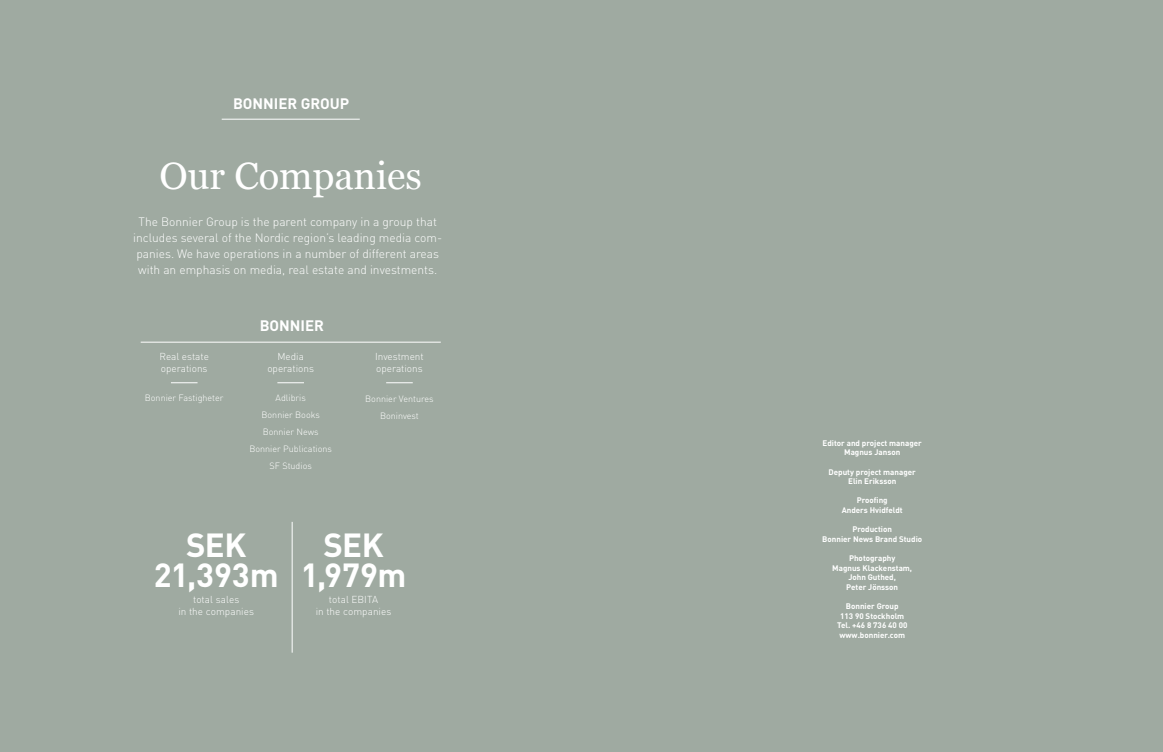
<style>
.page{position:relative;width:1163px;height:752px;background:#fff}
.page>*{position:absolute;margin:0;border:0;box-sizing:border-box;transform-origin:0 0}
.t1{font:38px "Georgia";color:#fff}
.t2{font:700 33px/30px "DIN Pro";letter-spacing:-.01em;color:#fff;text-align:center}
.t3{font:700 15px "DIN Pro";color:#fff}
.t4{font:300 12px/16px "DIN Pro";color:#fff;text-align:center}
.t5{font:300 10px/12px "DIN Pro";color:#fff;text-align:center}
.t6{font:300 9px/17px "DIN Pro";color:#fff;text-align:center}
.t7{font:700 8px/9.6px "DIN Pro";color:#fff;text-align:center}
</style>
<div class="page">
<div style="left:0;top:0;width:1162px;height:751px;background:#9faaa1"></div>
<svg style="left:277px;top:382px;width:27px;height:1px"></svg>
<svg style="left:386px;top:382px;width:26px;height:1px"></svg>
<svg style="left:171px;top:382px;width:26px;height:1px"></svg>
<hr style="left:141px;top:342px;width:300px;height:1px;background:#fff">
<hr style="left:292px;top:521px;width:1px;height:131px;background:#fff">
<hr style="left:222px;top:119px;width:138px;height:1px;background:#fff">
<h3 class="t3" style="left:233px;top:93px;width:118px">BONNIER GROUP</h3>
<h1 class="t1" style="left:159px;top:148px;width:264px">Our Companies</h1>
<h3 class="t4" style="left:133px;top:213px;width:310px">The Bonnier Group is the parent company in a group that includes several of the Nordic region’s leading media com&shy;panies. We have operations in a number of different areas with an emphasis on media, real estate and investments.</h3>
<p class="t5" style="left:159px;top:350px;width:51px;text-align:left">Real estate operations</p>
<p class="t6" style="left:145px;top:389px;width:80px">Bonnier Fastigheter</p>
<h3 class="t3" style="left:260px;top:315px;width:66px">BONNIER</h3>
<p class="t5" style="left:267px;top:350px;width:48px">Media operations</p>
<p class="t6" style="left:249px;top:389px;width:84px">Adlibris<br>Bonnier Books<br>Bonnier News<br>Bonnier Publications<br>SF Studios</p>
<p class="t5" style="left:375px;top:350px;width:50px;text-align:left">Investment operations</p>
<p class="t6" style="left:365px;top:390px;width:70px">Bonnier Ventures<br>Boninvest</p>
<h2 class="t2" style="left:154px;top:528px;width:126px">SEK<br>21,393m</h2>
<p class="t5" style="left:178px;top:592px;width:77px">total sales<br>in the companies</p>
<h2 class="t2" style="left:301px;top:528px;width:107px">SEK<br>1,979m</h2>
<p class="t5" style="left:316px;top:592px;width:77px">total EBITA<br>in the companies</p>
<p class="t7" style="left:822px;top:437px;width:101px">Editor and project manager<br>Magnus Janson</p>
<p class="t7" style="left:828px;top:466px;width:89px">Deputy project manager<br>Elin Eriksson</p>
<p class="t7" style="left:841px;top:495px;width:62px">Proofing<br>Anders Hvidfeldt</p>
<p class="t7" style="left:822px;top:524px;width:101px">Production<br>Bonnier News Brand Studio</p>
<p class="t7" style="left:832px;top:552px;width:81px">Photography<br>Magnus Klackenstam,<br>John Guthed,<br>Peter Jönsson</p>
<p class="t7" style="left:836px;top:600px;width:72px">Bonnier Group<br>113 90 Stockholm<br>Tel. +46 8 736 40 00 www.bonnier.com</p>
</div>
